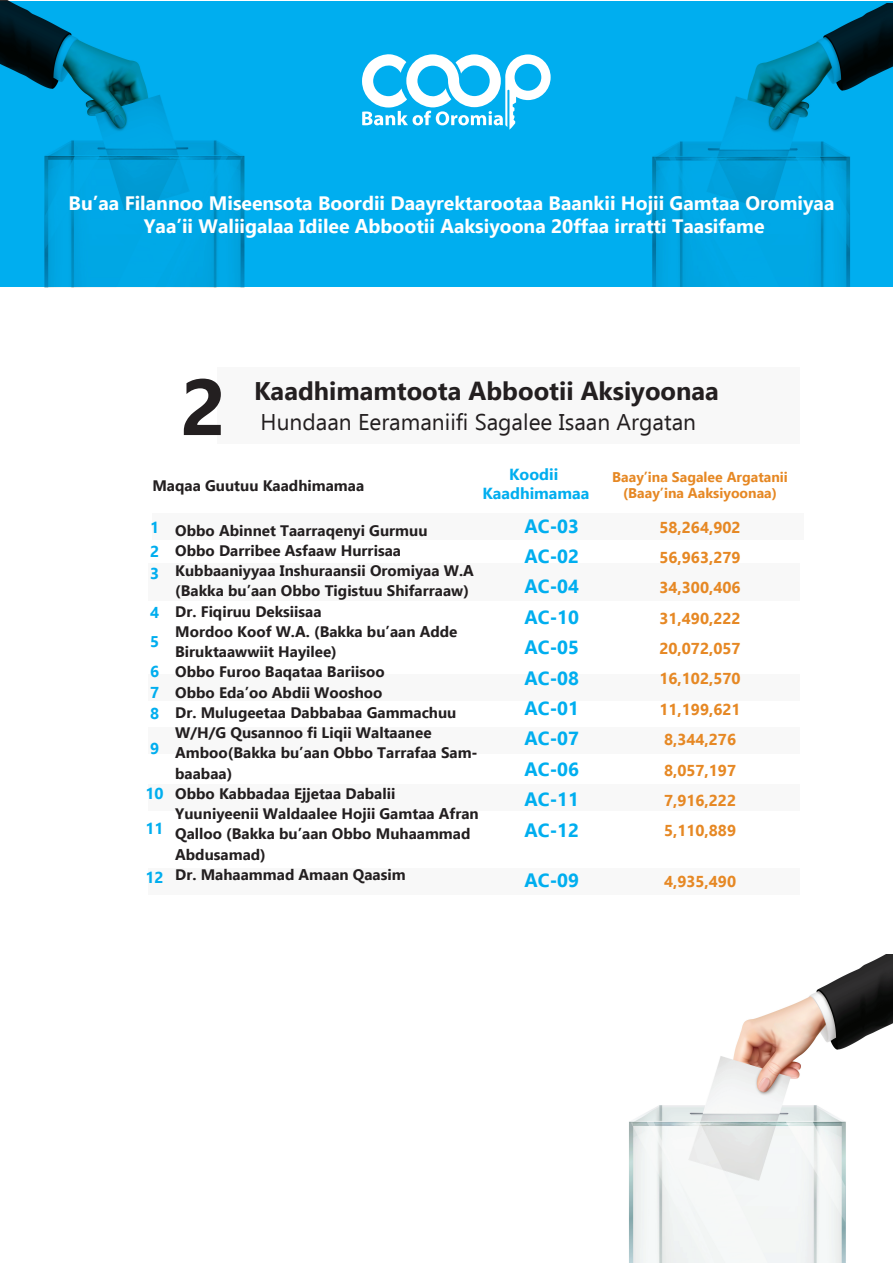
<style>
.page{position:relative;width:893px;height:1263px;background:#fff}
.page>*{position:absolute;margin:0;border:0;box-sizing:border-box;transform-origin:0 0}
.t1{font:700 79.35px "Ebrima";color:#231f20}
.t2{font:700 25.5px "Ebrima";color:#231f20}
.t3{font:22.65px "Ebrima";color:#231f20}
.t4{font:700 19.5px/23.2px "Ebrima";color:#fff;text-align:center}
.t5{font:700 18.9px/30.5px "Ebrima";color:#00aeef;text-align:justify}
.t6{font:700 16.05px/19.2px "Ebrima";color:#00aeef;text-align:center}
.t7{font:700 15.75px/30.5px "Ebrima";color:#e68824}
.t8{font:700 15.75px/21.3px "Ebrima";color:#00aeef;text-align:justify}
.t9{font:700 15.45px "Ebrima";color:#00aeef}
.t10{font:700 15.15px/20.2px "Ebrima";color:#231f20}
.t11{font:700 14.1px/16.8px "Ebrima";color:#e68824;text-align:center}
</style>
<div class="page">
<div style="left:0;top:2px;width:893px;height:285px;background:#00aeef"></div>
<svg style="left:362px;top:54px;width:189px;height:76px"></svg>
<img style="left:652px;top:4px;width:241px;height:283px">
<img style="left:0;top:1px;width:273px;height:286px">
<div style="left:217px;top:367px;width:582px;height:77px;background:#f8f8f8"></div>
<img style="left:629px;top:954px;width:264px;height:309px">
<div style="left:152px;top:514px;width:652px;height:26px;background:#f8f8f8"></div>
<div style="left:148px;top:563px;width:652px;height:38px;background:#f8f8f8"></div>
<div style="left:148px;top:674px;width:652px;height:26px;background:#f8f8f8"></div>
<div style="left:148px;top:728px;width:652px;height:26px;background:#f8f8f8"></div>
<div style="left:148px;top:784px;width:652px;height:26px;background:#f8f8f8"></div>
<div style="left:148px;top:868px;width:652px;height:27px;background:#f8f8f8"></div>
<p class="t4" style="left:69px;top:192px;width:767px">Bu’aa Filannoo Miseensota Boordii Daayrektarootaa Baankii Hojii Gamtaa Oromiyaa<br>Yaa’ii Waliigalaa Idilee Abbootii Aaksiyoona 20ffaa irratti Taasifame</p>
<h1 class="t1" style="left:181px;top:348px;width:47px">2</h1>
<h2 class="t2" style="left:254px;top:372px;width:466px">Kaadhimamtoota Abbootii Aksiyoonaa</h2>
<h3 class="t3" style="left:261px;top:406px;width:437px">Hundaan Eeramaniifi Sagalee Isaan Argatan</h3>
<p class="t6" style="left:482px;top:465px;width:109px">Koodii<br>Kaadhimamaa</p>
<p class="t11" style="left:612px;top:469px;width:177px">Baay’ina Sagalee Argatanii (Baay’ina Aaksiyoonaa)</p>
<p class="t5" style="left:524px;top:512px;width:56px">AC-03<br>AC-02<br>AC-04<br>AC-10<br>AC-05<br>AC-08<br>AC-01<br>AC-07<br>AC-06<br>AC-11<br>AC-12</p>
<p class="t5" style="left:524px;top:866px;width:56px">AC-09</p>
<p class="t10" style="left:152px;top:476px;width:213px">Maqaa Guutuu Kaadhimamaa</p>
<p class="t10" style="left:175px;top:521px;width:305px">Obbo Abinnet Taarraqenyi Gurmuu<br>Obbo Darribee Asfaaw Hurrisaa<br>Kubbaaniyyaa Inshuraansii Oromiyaa W.A (Bakka bu’aan Obbo Tigistuu Shifarraaw)<br>Dr. Fiqiruu Deksiisaa<br>Mordoo Koof W.A. (Bakka bu’aan Adde<br>Biruktaawwiit Hayilee)<br>Obbo Furoo Baqataa Bariisoo<br>Obbo Eda’oo Abdii Wooshoo<br>Dr. Mulugeetaa Dabbabaa Gammachuu<br>W/H/G Qusannoo fi Liqii Waltaanee<br>Amboo(Bakka bu’aan Obbo Tarrafaa Sam&shy;baabaa)<br>Obbo Kabbadaa Ejjetaa Dabalii<br>Yuuniyeenii Waldaalee Hojii Gamtaa Afran<br>Qalloo (Bakka bu’aan Obbo Muhaammad<br>Abdusamad)<br>Dr. Mahaammad Amaan Qaasim</p>
<p class="t8" style="left:150px;top:516px;width:11px;line-height:24.2px">1<br>2</p>
<p class="t8" style="left:150px;top:563px;width:11px">3</p>
<p class="t7" style="left:659px;top:512px;width:83px">58,264,902<br>56,963,279<br>34,300,406<br>31,490,222<br>20,072,057<br>16,102,570<br>11,199,621<br>8,344,276<br>8,057,197<br>7,916,222<br>5,110,889</p>
<p class="t7" style="left:664px;top:867px;width:74px">4,935,490</p>
<p class="t8" style="left:150px;top:603px;width:11px">4</p>
<p class="t9" style="left:150px;top:630px;width:11px">5</p>
<p class="t8" style="left:150px;top:661px;width:11px">6<br>7<br>8</p>
<p class="t8" style="left:150px;top:739px;width:11px">9</p>
<p class="t8" style="left:145px;top:784px;width:20px">10</p>
<p class="t8" style="left:145px;top:819px;width:20px">11</p>
<p class="t8" style="left:145px;top:868px;width:20px">12</p>
</div>
